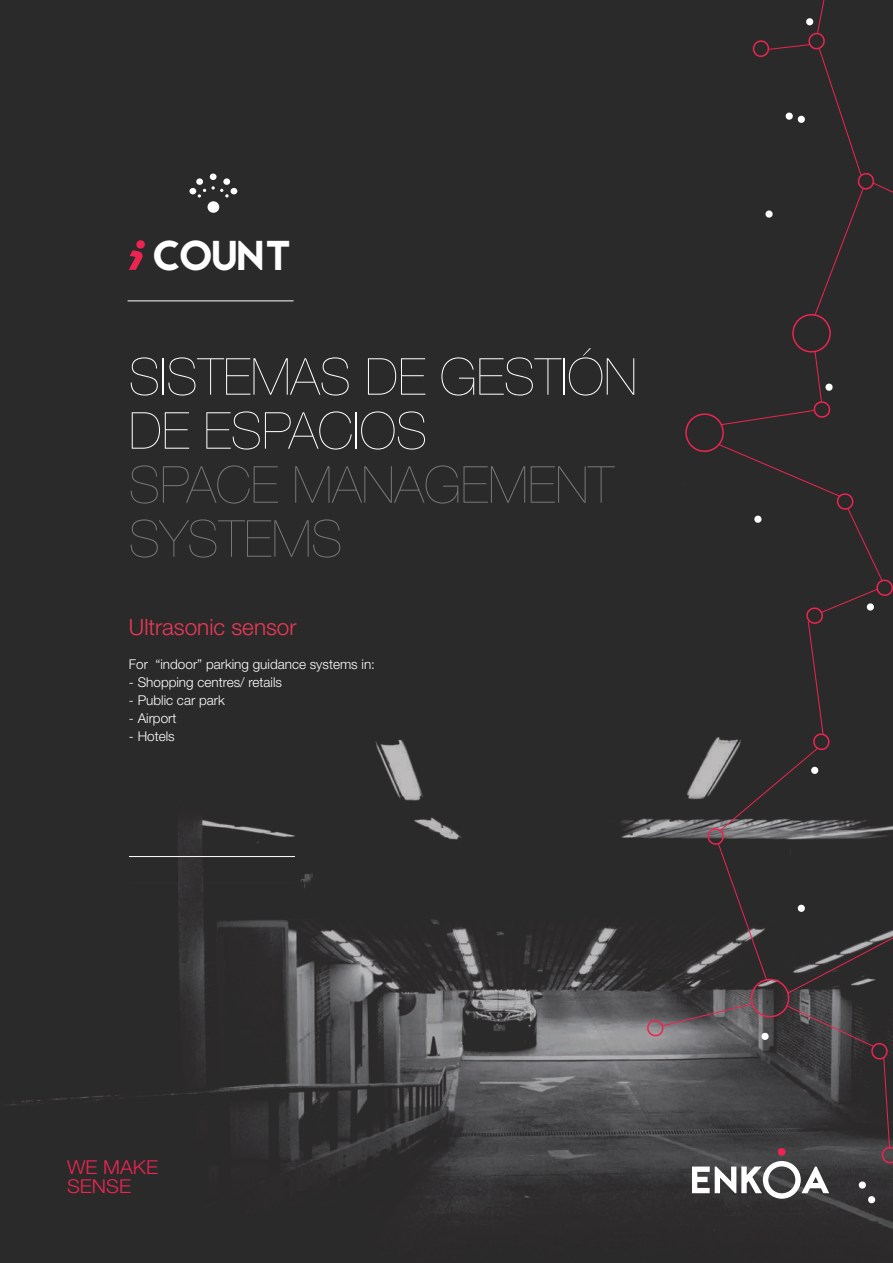
<style>
.page{position:relative;width:893px;height:1263px;background:#fff}
.page>*{position:absolute;margin:0;border:0;box-sizing:border-box;transform-origin:0 0}
.t1{font:200 51px/54px "Helvetica Neue LT Std";color:#fff}
.t2{font:200 51px/54px "Helvetica Neue LT Std";color:#76787b}
.t3{font:41.55px "Jaapokkisubtract";letter-spacing:-.05em;color:#fff}
.t4{font:300 22.5px "Helvetica Neue LT Std";color:#ee3859}
.t5{font:300 19.2px/19.2px "Helvetica Neue";color:#ed2452;scale:1.06 1}
.t6{font:300 13.5px "Helvetica Neue LT Std";color:#fff}
</style>
<div class="page">
<img style="left:0;top:0;width:893px;height:1263px">
<hr style="left:129px;top:856px;width:166px;height:1px;background:#fff">
<hr style="left:128px;top:301px;width:166px;height:1px;background:#fff">
<hr style="left:129px;top:883px;width:166px;height:1px;background:#312f30">
<svg style="left:129px;top:240px;width:16px;height:30px"></svg>
<div style="left:223px;top:178px;width:7px;height:7px;background:#fff;border-radius:50%"></div>
<div style="left:210px;top:174px;width:7px;height:6px;background:#fff;border-radius:50%"></div>
<div style="left:196px;top:178px;width:7px;height:7px;background:#fff;border-radius:50%"></div>
<div style="left:189px;top:188px;width:7px;height:6px;background:#fff;border-radius:50%"></div>
<svg style="left:198px;top:186px;width:39px;height:12px"></svg>
<div style="left:208px;top:201px;width:11px;height:12px;background:#fff;border-radius:50%"></div>
<svg style="left:647px;top:0;width:246px;height:1204px;background:#353233"></svg>
<h2 class="t3" style="left:151px;top:226px;width:141px">COUNT</h2>
<h1 class="t1" style="left:129px;top:349px;width:510px">SISTEMAS DE GESTIÓN<br>DE ESPACIOS</h1>
<h1 class="t2" style="left:129px;top:457px;width:486px">SPACE MANAGEMENT<br>SYSTEMS</h1>
<h3 class="t4" style="left:129px;top:613px;width:169px">Ultrasonic sensor</h3>
<p class="t6" style="left:129px;top:655px;width:248px">For “indoor” parking guidance systems in:</p>
<p class="t6" style="left:129px;top:673px;width:155px">- Shopping centres/ retails</p>
<p class="t6" style="left:129px;top:691px;width:97px">- Public car park</p>
<p class="t6" style="left:129px;top:709px;width:49px">- Airport</p>
<p class="t6" style="left:129px;top:727px;width:47px">- Hotels</p>
<h3 class="t5" style="left:67px;top:1157px;width:87px">WE MAKE<br>SENSE</h3>
</div>
